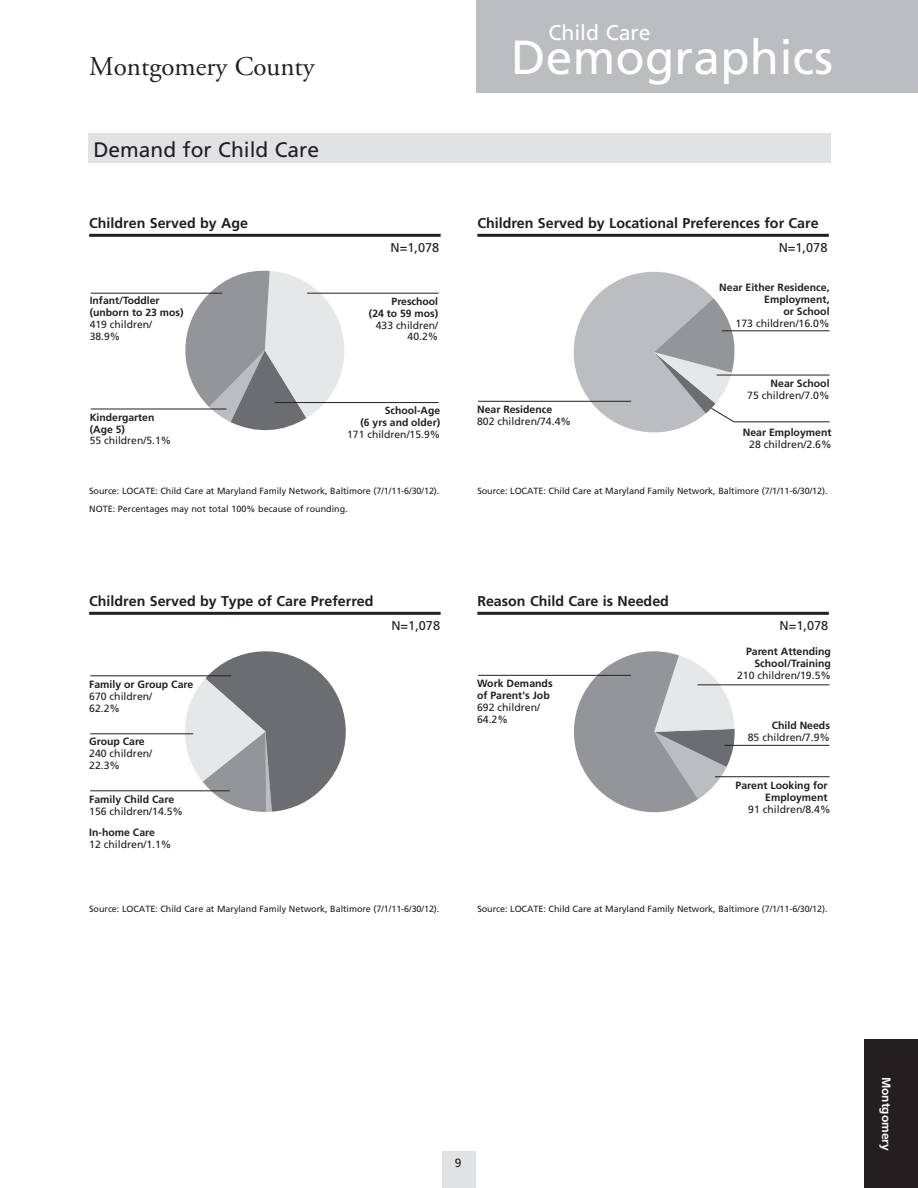
<style>
.page{position:relative;width:918px;height:1188px;background:#fff}
.page>*{position:absolute;margin:0;border:0;box-sizing:border-box;transform-origin:0 0}
.t1{font:47.85px "Frutiger";letter-spacing:.005em;color:#fff}
.t2{font:27px "Adobe Garamond Pro";color:#231f20}
.t3{font:21.3px "Frutiger";color:#fff}
.t4{font:21px "Frutiger";color:#231f20}
.chartheads{font:700 14.25px "Frutiger";color:#231f20}
.subchart{font:12.75px "Frutiger";color:#231f20}
.chartheads-2{font:700 12px "Frutiger";color:#fff}
.t5{font:12px "Frutiger";color:#231f20}
.t6{font:700 10.5px/12px "Frutiger";color:#231f20;text-align:right}
.t7{font:10.5px/12px "Frutiger";color:#231f20}
.t8{font:700 10.35px/11.9px "Frutiger";color:#231f20;text-align:right}
.t9{font:9px "Frutiger";letter-spacing:-.005em;color:#231f20}
.s1{font-weight:400}
.s2{font-weight:700}
</style>
<div class="page">
<div style="left:88px;top:133px;width:742px;height:30px;background:#e1e2e4"></div>
<hr style="left:89px;top:234px;width:352px;height:3px;background:#231f20">
<hr style="left:477px;top:234px;width:352px;height:3px;background:#231f20">
<hr style="left:89px;top:612px;width:352px;height:3px;background:#231f20">
<hr style="left:477px;top:612px;width:352px;height:3px;background:#231f20">
<svg style="left:177px;top:271px;width:170px;height:160px"></svg>
<hr style="left:91px;top:409px;width:135px;height:1px;background:#231f20">
<hr style="left:91px;top:293px;width:131px;height:1px;background:#231f20">
<hr style="left:274px;top:402px;width:165px;height:1px;background:#231f20">
<hr style="left:307px;top:293px;width:132px;height:1px;background:#231f20">
<svg style="left:178px;top:651px;width:168px;height:161px"></svg>
<hr style="left:90px;top:676px;width:141px;height:1px;background:#231f20">
<hr style="left:90px;top:734px;width:103px;height:1px;background:#231f20">
<hr style="left:90px;top:791px;width:140px;height:1px;background:#231f20">
<svg style="left:563px;top:651px;width:172px;height:162px"></svg>
<hr style="left:478px;top:675px;width:153px;height:1px;background:#231f20">
<hr style="left:698px;top:685px;width:132px;height:1px;background:#231f20">
<hr style="left:725px;top:745px;width:105px;height:1px;background:#231f20">
<hr style="left:715px;top:776px;width:115px;height:1px;background:#231f20">
<svg style="left:564px;top:272px;width:266px;height:161px"></svg>
<hr style="left:478px;top:401px;width:153px;height:1px;background:#231f20">
<div style="left:442px;top:1151px;width:34px;height:37px;background:#e1e2e4"></div>
<div style="left:476px;top:0;width:442px;height:93px;background:#bcbdc0"></div>
<div style="left:864px;top:1040px;width:54px;height:148px;background:#231f20"></div>
<p class="t2" style="left:89px;top:50px;width:227px">Montgomery County</p>
<p class="t4" style="left:93px;top:137px;width:227px">Demand for Child Care</p>
<p class="t3" style="left:548px;top:20px;width:104px">Child Care</p>
<p class="t1" style="left:511px;top:29px;width:323px">Demographics</p>
<p class="chartheads" style="left:89px;top:215px;width:160px">Children Served by Age</p>
<p class="chartheads" style="left:477px;top:215px;width:343px">Children Served by Locational Preferences for Care</p>
<p class="subchart" style="left:391px;top:240px;width:50px">N=1,078</p>
<p class="subchart" style="left:779px;top:240px;width:50px">N=1,078</p>
<p class="t8" style="left:90px;top:295px;width:95px;text-align:left">Infant/Toddler (unborn to 23 mos)<br><span class="s1">419 children/<br>38.9%</span></p>
<p class="t8" style="left:369px;top:295px;width:71px">Preschool<br>(24 to 59 mos)<br><span class="s1">433 children/<br>40.2%</span></p>
<p class="t8" style="left:90px;top:411px;width:83px;text-align:left">Kindergarten (Age 5)<br><span class="s1">55 children/5.1%</span></p>
<p class="t8" style="left:347px;top:405px;width:95px">School-Age<br>(6 yrs and older)<br><span class="s1">171 children/15.9%</span></p>
<p class="t9" style="left:89px;top:486px;width:352px">Source: LOCATE: Child Care at Maryland Family Network, Baltimore (7/1/11-6/30/12).</p>
<p class="t9" style="left:89px;top:503px;width:260px">NOTE: Percentages may not total 100% because of rounding.</p>
<p class="t6" style="left:719px;top:281px;width:112px">Near Either Residence,<br>Employment,<br>or School<br><span class="s1">173 children/16.0%</span></p>
<p class="t7" style="left:477px;top:403px;width:95px"><span class="s2">Near Residence<br></span>802 children/74.4%</p>
<p class="t7" style="left:747px;top:377px;width:84px;text-align:right"><span class="s2">Near School<br></span>75 children/7.0%</p>
<p class="t7" style="left:743px;top:426px;width:90px;text-align:right"><span class="s2">Near Employment<br></span>28 children/2.6%</p>
<p class="t9" style="left:477px;top:486px;width:352px">Source: LOCATE: Child Care at Maryland Family Network, Baltimore (7/1/11-6/30/12).</p>
<p class="chartheads" style="left:89px;top:593px;width:286px">Children Served by Type of Care Preferred</p>
<p class="chartheads" style="left:477px;top:593px;width:193px">Reason Child Care is Needed</p>
<p class="t6" style="left:89px;top:679px;width:106px;text-align:left">Family or Group Care<br><span class="s1">670 children/<br>62.2%</span></p>
<p class="t7" style="left:89px;top:736px;width:65px"><span class="s2">Group Care<br></span>240 children/<br>22.3%</p>
<p class="t7" style="left:89px;top:793px;width:95px"><span class="s2">Family Child Care<br></span>156 children/14.5%</p>
<p class="t7" style="left:89px;top:826px;width:84px"><span class="s2">In-home Care<br></span>12 children/1.1%</p>
<p class="subchart" style="left:391px;top:619px;width:50px">N=1,078</p>
<p class="subchart" style="left:780px;top:619px;width:50px">N=1,078</p>
<p class="t6" style="left:477px;top:677px;width:77px;text-align:left">Work Demands of Parent's Job<br><span class="s1">692 children/<br>64.2%</span></p>
<p class="t6" style="left:737px;top:646px;width:95px">Parent Attending<br>School/Training<br><span class="s1">210 children/19.5%</span></p>
<p class="t7" style="left:748px;top:719px;width:84px;text-align:right"><span class="s2">Child Needs<br></span>85 children/7.9%</p>
<p class="t6" style="left:736px;top:779px;width:96px">Parent Looking for<br>Employment<br><span class="s1">91 children/8.4%</span></p>
<p class="t9" style="left:89px;top:904px;width:352px">Source: LOCATE: Child Care at Maryland Family Network, Baltimore (7/1/11-6/30/12).</p>
<p class="t9" style="left:477px;top:904px;width:352px">Source: LOCATE: Child Care at Maryland Family Network, Baltimore (7/1/11-6/30/12).</p>
<p class="t5" style="left:455px;top:1155px;width:8px">9</p>
<p class="chartheads-2" style="left:893px;top:1077px;width:76px;rotate:90deg">Montgomery</p>
</div>
